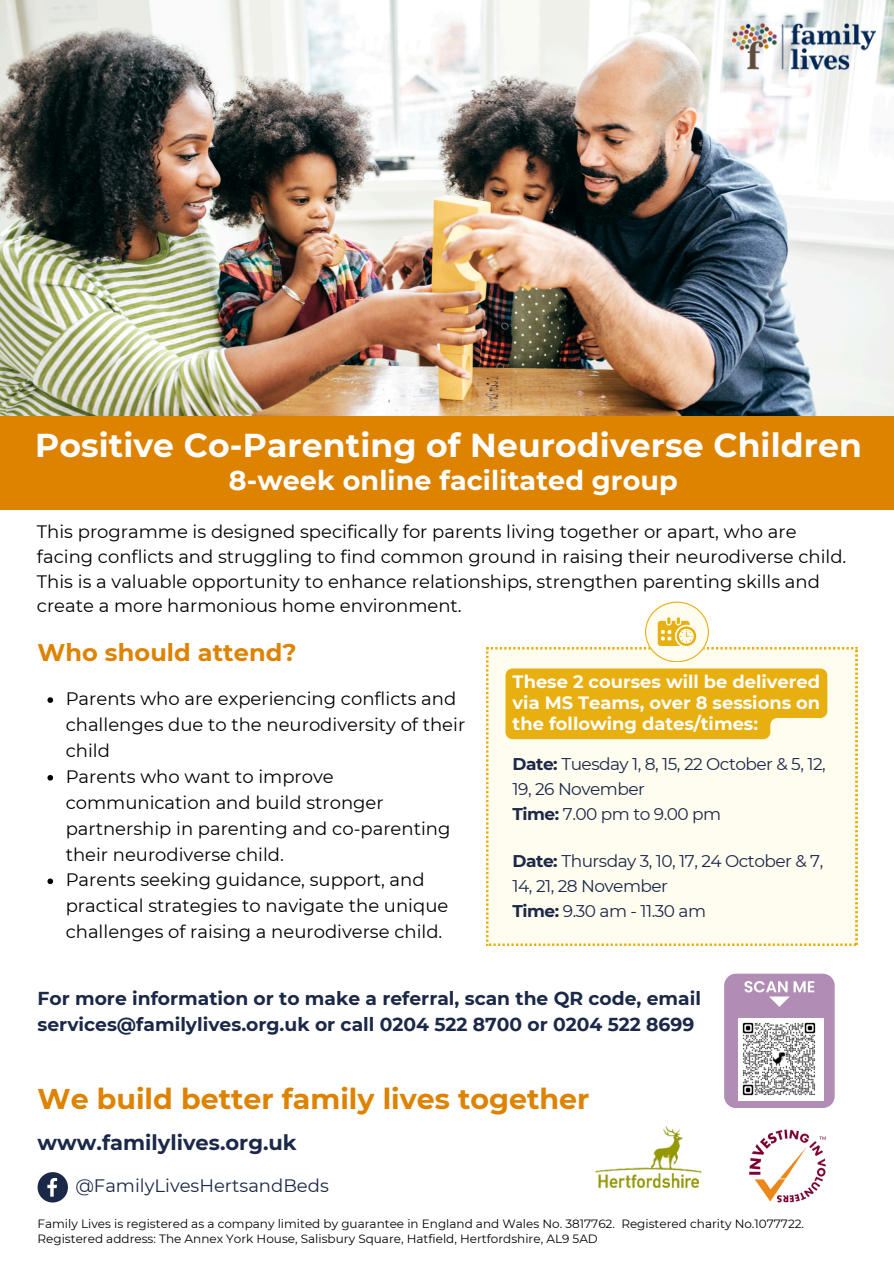
<style>
.page{position:relative;width:894px;height:1264px;background:#fff}
.page>*{position:absolute;margin:0;border:0;box-sizing:border-box;transform-origin:0 0}
.t1{font:700 33px "Montserrat";letter-spacing:.005em;color:#fff}
.t2{font:700 28.5px "Montserrat";color:#dd8300}
.t3{font:700 27px "Montserrat";letter-spacing:.005em;color:#fff}
.t4{font:700 24px "Montserrat";letter-spacing:.005em;color:#dd8300}
.t5{font:700 21px "Montserrat";color:#1b2848}
.t6{font:700 18.75px/26px "Montserrat";color:#1b2848}
.t7{font:18px/25.8px "Montserrat";color:#000}
.t8{font:18px "Montserrat";color:#1b2848}
.t9{font:700 17.85px/21.1px "Montserrat";color:#fff;text-align:justify}
.t10{font:16.95px/24.8px "Montserrat";letter-spacing:-.03em;color:#1b2848}
.t11{font:12px/15px "Montserrat";color:#000}
.s1{font-weight:700}
</style>
<div class="page">
<img style="left:0;top:0;width:893px;height:415px">
<img style="left:732px;top:23px;width:143px;height:46px">
<div style="left:0;top:416px;width:893px;height:93px;background:#dd8300"></div>
<img style="left:749px;top:1129px;width:77px;height:74px">
<svg style="left:38px;top:1172px;width:30px;height:30px"></svg>
<div style="left:486px;top:647px;width:371px;height:298px;background:#fffcf0"></div>
<svg style="left:644px;top:601px;width:64px;height:60px"></svg>
<svg style="left:505px;top:668px;width:322px;height:71px;background:#e9b31e"></svg>
<svg style="left:47px;top:697px;width:6px;height:6px"></svg>
<svg style="left:47px;top:775px;width:6px;height:5px"></svg>
<svg style="left:47px;top:878px;width:6px;height:6px"></svg>
<svg style="left:724px;top:973px;width:110px;height:134px;background:#b999bd"></svg>
<div style="left:737px;top:1012px;width:82px;height:82px;background:#b18db5"></div>
<div style="left:737px;top:1017px;width:86px;height:83px;background:#fff"></div>
<img style="left:737px;top:1017px;width:83px;height:83px">
<img style="left:595px;top:1126px;width:107px;height:62px">
<h3 class="t1" style="left:35px;top:425px;width:828px">Positive Co-Parenting of Neurodiverse Children</h3>
<h2 class="t3" style="left:229px;top:464px;width:450px">8-week online facilitated group</h2>
<h1 class="t7" style="left:37px;top:519px;width:810px;line-height:24.8px">This programme is designed specifically for parents living together or apart, who are facing conflicts and struggling to find common ground in raising their neurodiverse child.<br>This is a valuable opportunity to enhance relationships, strengthen parenting skills and create a more harmonious home environment.</h1>
<p class="t4" style="left:38px;top:638px;width:260px">Who should attend?</p>
<p class="t7" style="left:66px;top:685px;width:401px">Parents who are experiencing conflicts and challenges due to the neurodiversity of their child</p>
<p class="t7" style="left:66px;top:763px;width:386px">Parents who want to improve communication and build stronger partnership in parenting and co-parenting their neurodiverse child.</p>
<p class="t7" style="left:66px;top:867px;width:384px">Parents seeking guidance, support, and practical strategies to navigate the unique challenges of raising a neurodiverse child.</p>
<h5 class="t9" style="left:512px;top:670px;width:309px">These 2 courses will be delivered via MS Teams, over 8 sessions on the following dates/times:</h5>
<h6 class="t10" style="left:512px;top:752px;width:314px"><span class="s1">Date:</span> Tuesday 1, 8, 15, 22 October &amp; 5, 12,<br>19, 26 November<br><span class="s1">Time:</span> 7.00 pm to 9.00 pm</h6>
<p class="t10" style="left:512px;top:848px;width:312px"><span class="s1">Date:</span> Thursday 3, 10, 17, 24 October &amp; 7,<br>14, 21, 28 November<br><span class="s1">Time:</span> 9.30 am - 11.30 am</p>
<h6 class="t6" style="left:38px;top:985px;width:664px">For more information or to make a referral, scan the QR code, email services@familylives.org.uk or call 0204 522 8700 or 0204 522 8699</h6>
<h6 class="t2" style="left:38px;top:1081px;width:553px">We build better family lives together</h6>
<p class="t5" style="left:38px;top:1129px;width:261px">www.familylives.org.uk</p>
<h5 class="t8" style="left:75px;top:1174px;width:255px">@FamilyLivesHertsandBeds</h5>
<h4 class="t11" style="left:38px;top:1216px;width:768px">Family Lives is registered as a company limited by guarantee in England and Wales No. 3817762. Registered charity No.1077722.<br>Registered address: The Annex York House, Salisbury Square, Hatfield, Hertfordshire, AL9 5AD</h4>
</div>
